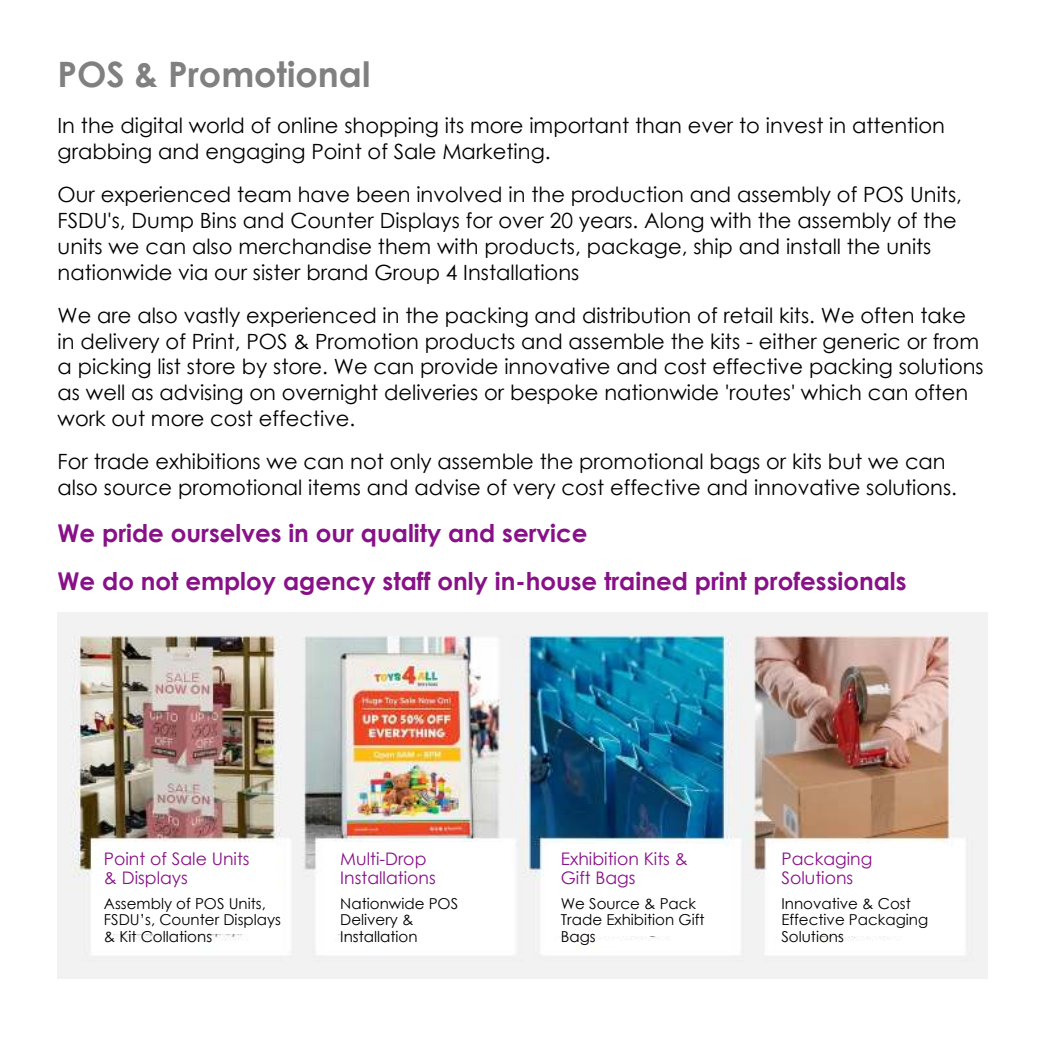
<style>
.page{position:relative;width:1042px;height:1042px;background:#fff}
.page>*{position:absolute;margin:0;border:0;box-sizing:border-box;transform-origin:0 0}
.t1{font:700 35px "Century Gothic";color:#808080}
.t2{font:700 24.5px/47.6px "Century Gothic";color:#818}
.t3{font:21px/25.7px "Century Gothic";color:#000}
.t4{font:17.32px/19.1px "Century Gothic";color:#818}
.t5{font:15.05px/16.6px "Century Gothic";color:#000}
</style>
<div class="page">
<img style="left:58px;top:612px;width:929px;height:366px">
<div style="left:99px;top:842px;width:177px;height:92px;background:#fff"></div>
<div style="left:325px;top:842px;width:176px;height:92px;background:#fff"></div>
<div style="left:547px;top:844px;width:177px;height:92px;background:#fff"></div>
<div style="left:769px;top:844px;width:177px;height:92px;background:#fff"></div>
<h1 class="t1" style="left:58px;top:61px;width:314px">POS &amp; Promotional</h1>
<p class="t3" style="left:58px;top:115px;width:889px">In the digital world of online shopping its more important than ever to invest in attention grabbing and engaging Point of Sale Marketing.</p>
<p class="t3" style="left:58px;top:184px;width:906px">Our experienced team have been involved in the production and assembly of POS Units, FSDU's, Dump Bins and Counter Displays for over 20 years. Along with the assembly of the units we can also merchandise them with products, package, ship and install the units nationwide via our sister brand Group 4 Installations</p>
<p class="t3" style="left:58px;top:304px;width:927px">We are also vastly experienced in the packing and distribution of retail kits. We often take in delivery of Print, POS &amp; Promotion products and assemble the kits - either generic or from a picking list store by store. We can provide innovative and cost effective packing solutions as well as advising on overnight deliveries or bespoke nationwide 'routes' which can often work out more cost effective.</p>
<p class="t3" style="left:58px;top:451px;width:901px">For trade exhibitions we can not only assemble the promotional bags or kits but we can also source promotional items and advise of very cost effective and innovative solutions.</p>
<p class="t2" style="left:58px;top:512px;width:850px">We pride ourselves in our quality and service<br>We do not employ agency staff only in-house trained print professionals</p>
<p class="t4" style="left:104px;top:851px;width:147px">Point of Sale Units &amp; Displays</p>
<p class="t5" style="left:104px;top:896px;width:179px">Assembly of POS Units,<br>FSDU’s, Counter Displays &amp; Kit Collations</p>
<p class="t4" style="left:340px;top:851px;width:97px">Multi-Drop<br>Installations</p>
<p class="t5" style="left:340px;top:896px;width:119px">Nationwide POS<br>Delivery &amp;<br>Installation</p>
<p class="t4" style="left:561px;top:851px;width:129px">Exhibition Kits &amp;<br>Gift Bags</p>
<p class="t5" style="left:561px;top:896px;width:145px">We Source &amp; Pack<br>Trade Exhibition Gift<br>Bags</p>
<p class="t4" style="left:781px;top:851px;width:93px">Packaging<br>Solutions</p>
<p class="t5" style="left:781px;top:896px;width:148px">Innovative &amp; Cost<br>Effective Packaging<br>Solutions</p>
</div>
